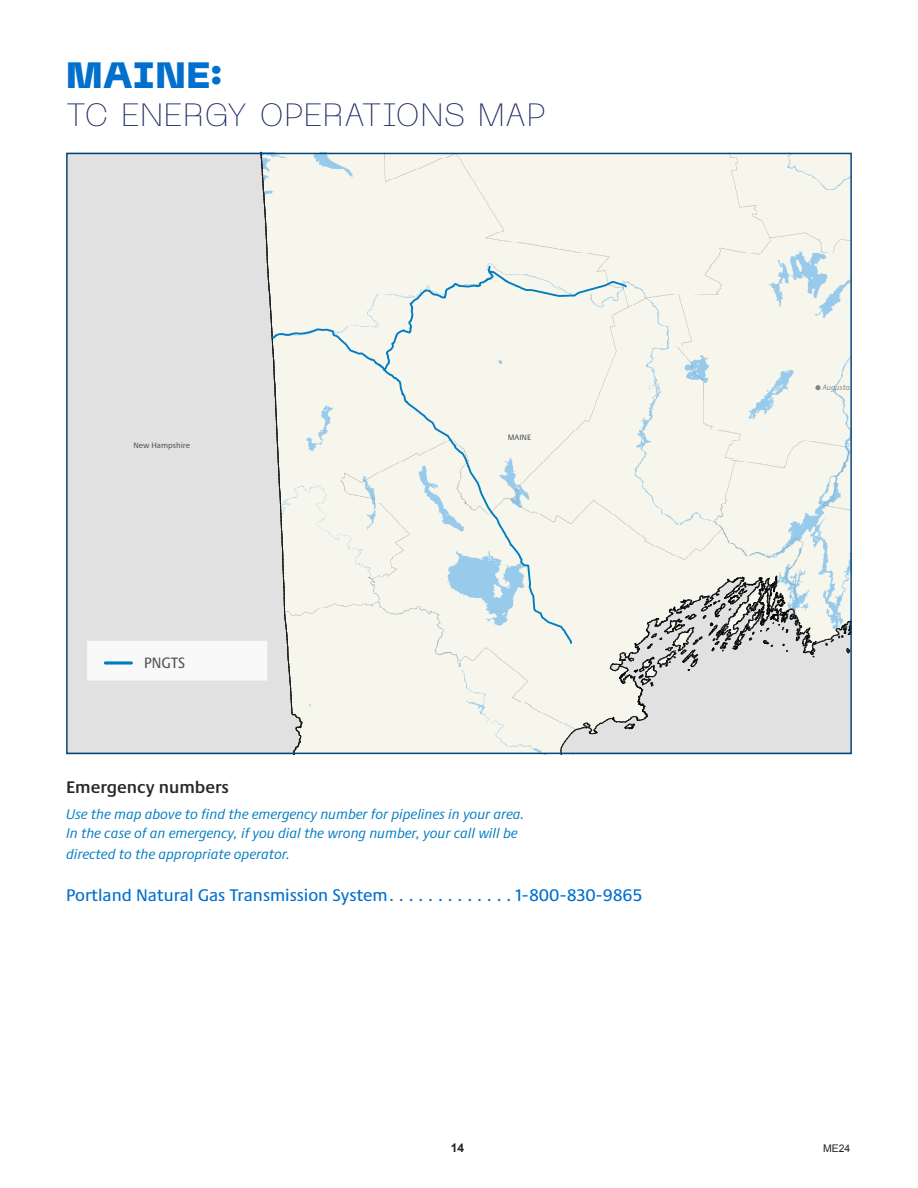
<style>
.page{position:relative;width:918px;height:1188px;background:#fff}
.page>*{position:absolute;margin:0;border:0;box-sizing:border-box;transform-origin:0 0}
.t1{font:800 36.3px "PP Neue Machina";letter-spacing:.02em;color:#0070ce}
.t2{font:100 31.95px "PP Neue Machina";letter-spacing:.015em;color:#1f2b62}
.t3{font:500 17.4px "Praxis Next";color:#0070ce}
.t4{font:600 17.4px "Praxis Next";color:#2b2824}
.t5{font:500 condensed 15.6px "Praxis Next";color:#54575a}
.t6{font:italic 14.55px/18.9px "Praxis Next";color:#007cc2}
.t7{font:700 12px "Arial";color:#231f20}
.t8{font:10.5px "Arial";color:#231f20}
.t9{font:500 8.1px "Praxis Next";color:#54575a}
.t10{font:italic 8.1px "Praxis Next";color:#848588}
</style>
<div class="page">
<svg style="left:68px;top:155px;width:782px;height:597px;background:#edeee7"></svg>
<svg style="left:815px;top:385px;width:6px;height:5px"></svg>
<svg style="left:86px;top:152px;width:217px;height:603px;background:#e2e2e1"></svg>
<svg style="left:105px;top:661px;width:26px;height:4px"></svg>
<p class="t1" style="left:66px;top:51px;width:158px">MAINE:</p>
<p class="t2" style="left:66px;top:95px;width:481px">TC ENERGY OPERATIONS MAP</p>
<p class="t9" style="left:133px;top:440px;width:58px">New Hampshire</p>
<p class="t5" style="left:144px;top:651px;width:42px">PNGTS</p>
<p class="t9" style="left:508px;top:431px;width:25px">MAINE</p>
<p class="t4" style="left:66px;top:774px;width:164px">Emergency numbers</p>
<p class="t6" style="left:66px;top:804px;width:460px">Use the map above to find the emergency number for pipelines in your area.<br>In the case of an emergency, if you dial the wrong number, your call will be</p>
<p class="t6" style="left:66px;top:844px;width:225px">directed to the appropriate operator.</p>
<p class="t3" style="left:66px;top:881px;width:578px">Portland Natural Gas Transmission System . . . . . . . . . . . . . 1-800-830-9865</p>
<p class="t10" style="left:822px;top:381px;width:29px">Augusta</p>
<p class="t7" style="left:451px;top:1140px;width:15px">14</p>
<p class="t8" style="left:823px;top:1141px;width:29px">ME24</p>
</div>
